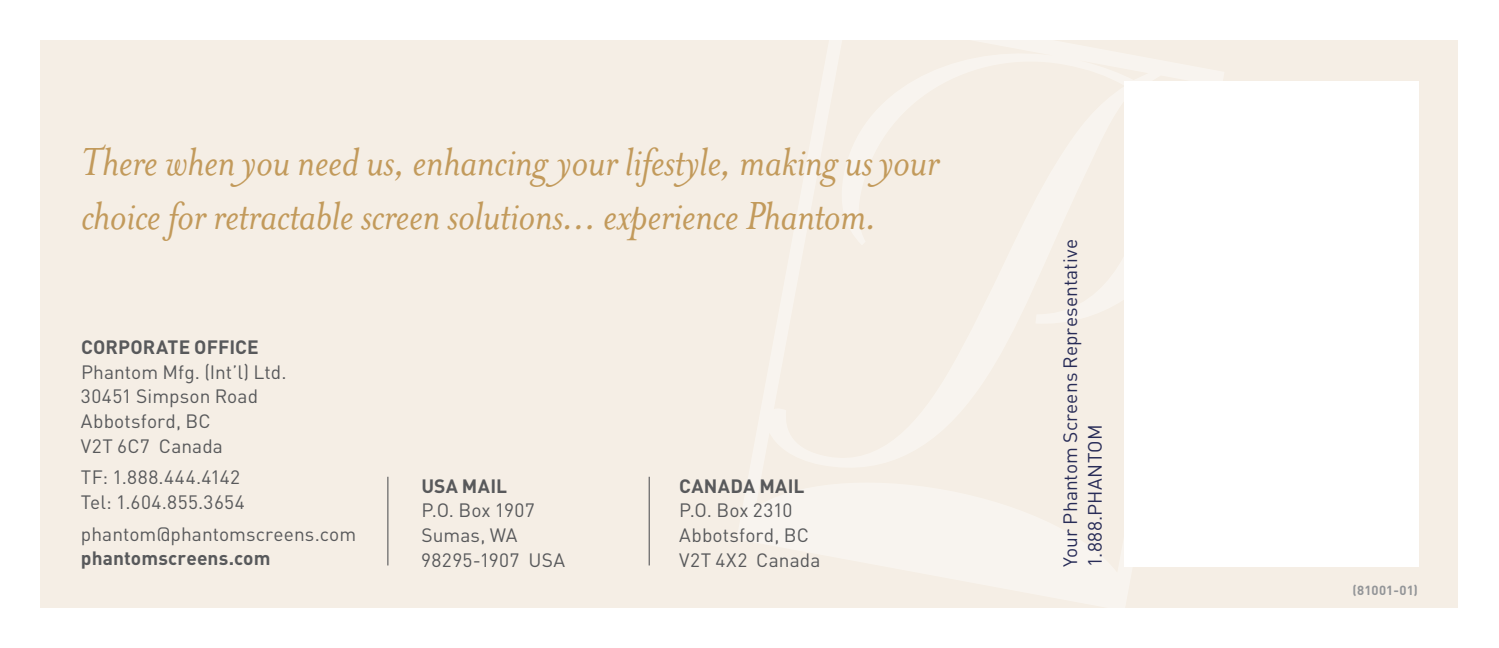
<style>
.page{position:relative;width:1499px;height:648px;background:#fff}
.page>*{position:absolute;margin:0;border:0;box-sizing:border-box;transform-origin:0 0}
.t1{font:italic 45px/54px "Mrs Eaves";letter-spacing:-.015em;color:#c29a5b}
.t2{font:19.12px/24.8px "DIN";letter-spacing:.005em;color:#58595b}
.t3{font:700 19.12px "DIN";letter-spacing:.005em;color:#58595b}
.t4{font:19.12px/24.8px "DIN";letter-spacing:.005em;color:#282c57}
.t5{font:700 13.05px "DIN";letter-spacing:.01em;color:#939598}
</style>
<div class="page">
<div style="left:40px;top:40px;width:1418px;height:568px;background:#f5eee5"></div>
<div style="left:1123px;top:81px;width:295px;height:486px;background:#fff"></div>
<hr style="left:648px;top:477px;width:2px;height:88px;background:#58595b">
<hr style="left:387px;top:477px;width:1px;height:88px;background:#58595b">
<h1 class="t1" style="left:81px;top:135px;width:860px">There when you need us, enhancing your lifestyle, making us your choice for retractable screen solutions… experience Phantom.</h1>
<p class="t3" style="left:81px;top:335px;width:126px">Corporate Off</p>
<p class="t3" style="left:229px;top:335px;width:31px">ice</p>
<p class="t2" style="left:81px;top:359px;width:207px">Phantom Mfg. (I nt’l) Ltd.<br>30451 Simpson Road<br>Abbotsford, BC<br>V2T 6C7 Canada</p>
<p class="t2" style="left:81px;top:465px;width:165px">TF: 1.888.444.4142<br>Tel: 1.604.855.3654</p>
<p class="t2" style="left:81px;top:521px;width:277px">phantom@phantomscreens.com</p>
<p class="t3" style="left:81px;top:546px;width:191px">phantomscreens.com</p>
<p class="t3" style="left:421px;top:473px;width:52px">USA MAI</p>
<p class="t3" style="left:496px;top:473px;width:12px">L</p>
<p class="t2" style="left:421px;top:498px;width:145px">P.O. Box 1907<br>Sumas, WA<br>98295-1907 USA</p>
<p class="t3" style="left:679px;top:473px;width:122px">CanadAMail</p>
<p class="t2" style="left:679px;top:498px;width:143px">P.O. Box 2310<br>Abbotsford, BC<br>V2T 4X2 Canada</p>
<p class="t4" style="left:1057px;top:567px;width:329px;rotate:-90deg">Your Phantom Screens Representative<br>1.888.PHANTO M</p>
<p class="t5" style="left:1352px;top:582px;width:67px">(81001-01)</p>
</div>
